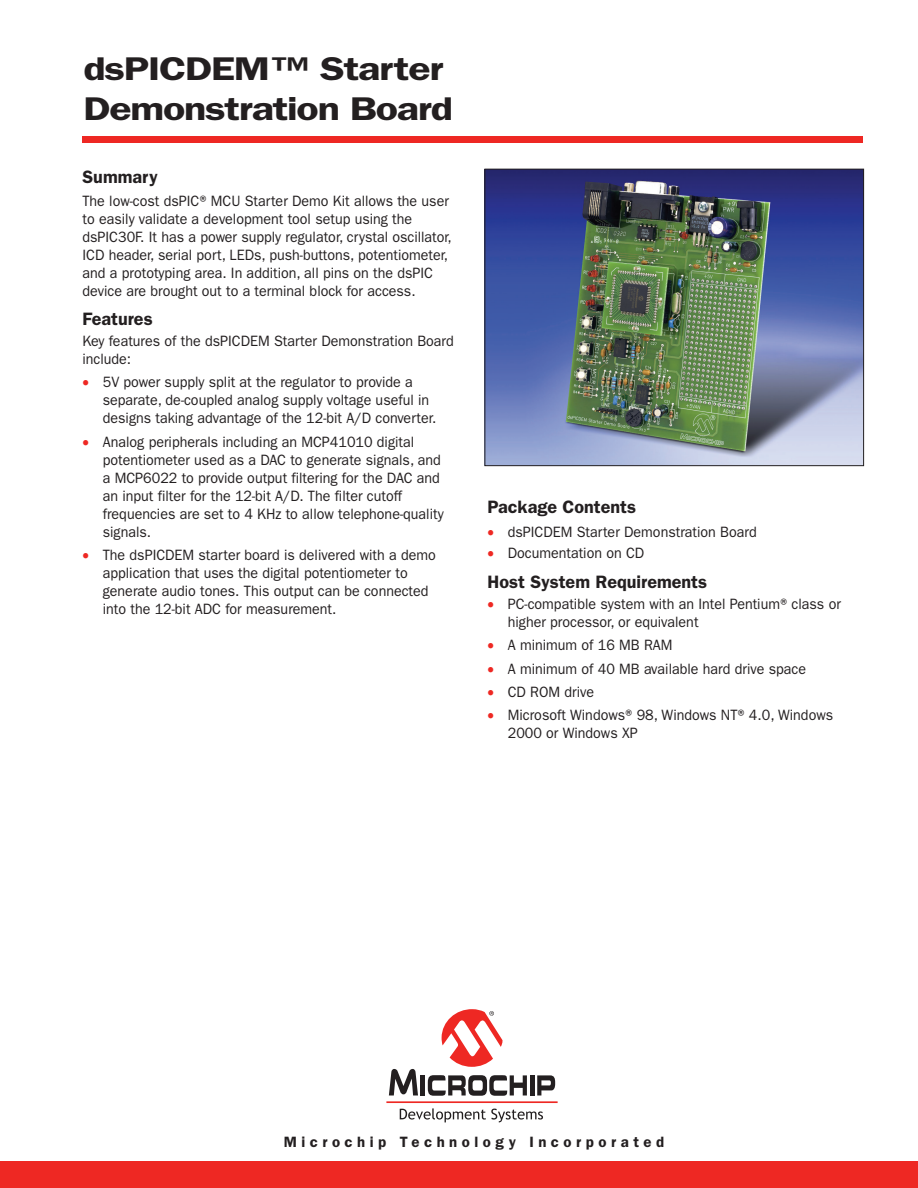
<style>
.page{position:relative;width:918px;height:1188px;background:#fff}
.page>*{position:absolute;margin:0;border:0;box-sizing:border-box;transform-origin:0 0}
.t1{font:600 33px/39.6px "Franklin Gothic";letter-spacing:-.03em;color:#231f20;scale:1.25 1}
.t2{font:600 18px "Franklin Gothic";color:#231f20}
.t3{font:15px/18px "Franklin Gothic";color:#231f20;scale:.95 1}
.t4{font:600 15px "Franklin Gothic";letter-spacing:.3em;color:#231f20}
.s1{color:#ee2823}
</style>
<div class="page">
<div style="left:0;top:1161px;width:918px;height:27px;background:#ee2823"></div>
<hr style="left:386px;top:1101px;width:172px;height:2px;background:#ee2823">
<svg style="left:389px;top:1069px;width:29px;height:27px"></svg>
<hr style="left:421px;top:1075px;width:4px;height:20px;background:#231f20">
<div style="left:530px;top:1075px;width:5px;height:20px;background:#231f20"></div>
<svg style="left:537px;top:1075px;width:18px;height:20px"></svg>
<svg style="left:428px;top:1075px;width:99px;height:21px"></svg>
<svg style="left:442px;top:1009px;width:61px;height:58px"></svg>
<svg style="left:400px;top:1108px;width:143px;height:14px"></svg>
<div style="left:82px;top:136px;width:780px;height:7px;background:#ee2823"></div>
<img style="left:487px;top:171px;width:375px;height:293px">
<div style="left:485px;top:169px;width:379px;height:297px;border:1px solid #231f20"></div>
<h1 class="t1" style="left:83px;top:49px;width:297px">dsPICDEM™ Starter<br>Demonstration Board</h1>
<p class="t2" style="left:82px;top:166px;width:77px">Summary</p>
<p class="t3" style="left:82px;top:192px;width:390px">The low-cost dsPIC®MCU Starter Demo Kit allows the user to easily validate a development tool setup using the dsPIC30F. It has a power supply regulator, crystal oscillator, ICD header, serial port, LEDs, push-buttons, potentiometer, and a prototyping area. In addition, all pins on the dsPIC device are brought out to a terminal block for access.</p>
<p class="t2" style="left:82px;top:308px;width:72px">Features</p>
<p class="t3" style="left:82px;top:332px;width:392px">Key features of the dsPICDEM Starter Demonstration Board include:</p>
<p class="t3" style="left:103px;top:373px;width:353px;text-indent:-20px"><span class="s1">•</span> 5V power supply split at the regulator to provide a separate, de-coupled analog supply voltage useful in designs taking advantage of the 12-bit A/D converter.</p>
<p class="t3" style="left:103px;top:433px;width:360px;text-indent:-20px"><span class="s1">•</span> Analog peripherals including an MCP41010 digital potentiometer used as a DAC to generate signals, and a MCP6022 to provide output filtering for the DAC and an input filter for the 12-bit A/D. The filter cutoff frequencies are set to 4 KHz to allow telephone-quality signals.</p>
<p class="t3" style="left:103px;top:546px;width:352px;text-indent:-20px"><span class="s1">•</span> The dsPICDEM starter board is delivered with a demo application that uses the digital potentiometer to generate audio tones. This output can be connected into the 12-bit ADC for measurement.</p>
<p class="t2" style="left:488px;top:497px;width:150px">Package Contents</p>
<p class="t3" style="left:488px;top:523px;width:285px"><span class="s1">•</span> dsPICDEM Starter Demonstration Board</p>
<p class="t3" style="left:488px;top:544px;width:167px"><span class="s1">•</span> Documentation on CD</p>
<p class="t2" style="left:488px;top:571px;width:221px">Host System Requirements</p>
<p class="t3" style="left:508px;top:595px;width:352px;text-indent:-20px"><span class="s1">•</span> PC-compatible system with an Intel Pentium®class or higher processor, or equivalent</p>
<p class="t3" style="left:488px;top:636px;width:196px"><span class="s1">•</span> A minimum of 16 MB RAM</p>
<p class="t3" style="left:488px;top:660px;width:337px"><span class="s1">•</span> A minimum of 40 MB available hard drive space</p>
<p class="t3" style="left:488px;top:683px;width:114px"><span class="s1">•</span> CD ROM drive</p>
<p class="t3" style="left:508px;top:706px;width:344px;text-indent:-20px"><span class="s1">•</span> Microsoft Windows®98, Windows NT®4.0, Windows<br>2000 or Windows XP</p>
<p class="t4" style="left:284px;top:1133px;width:382px">Microchip Technology Incorporated</p>
</div>
